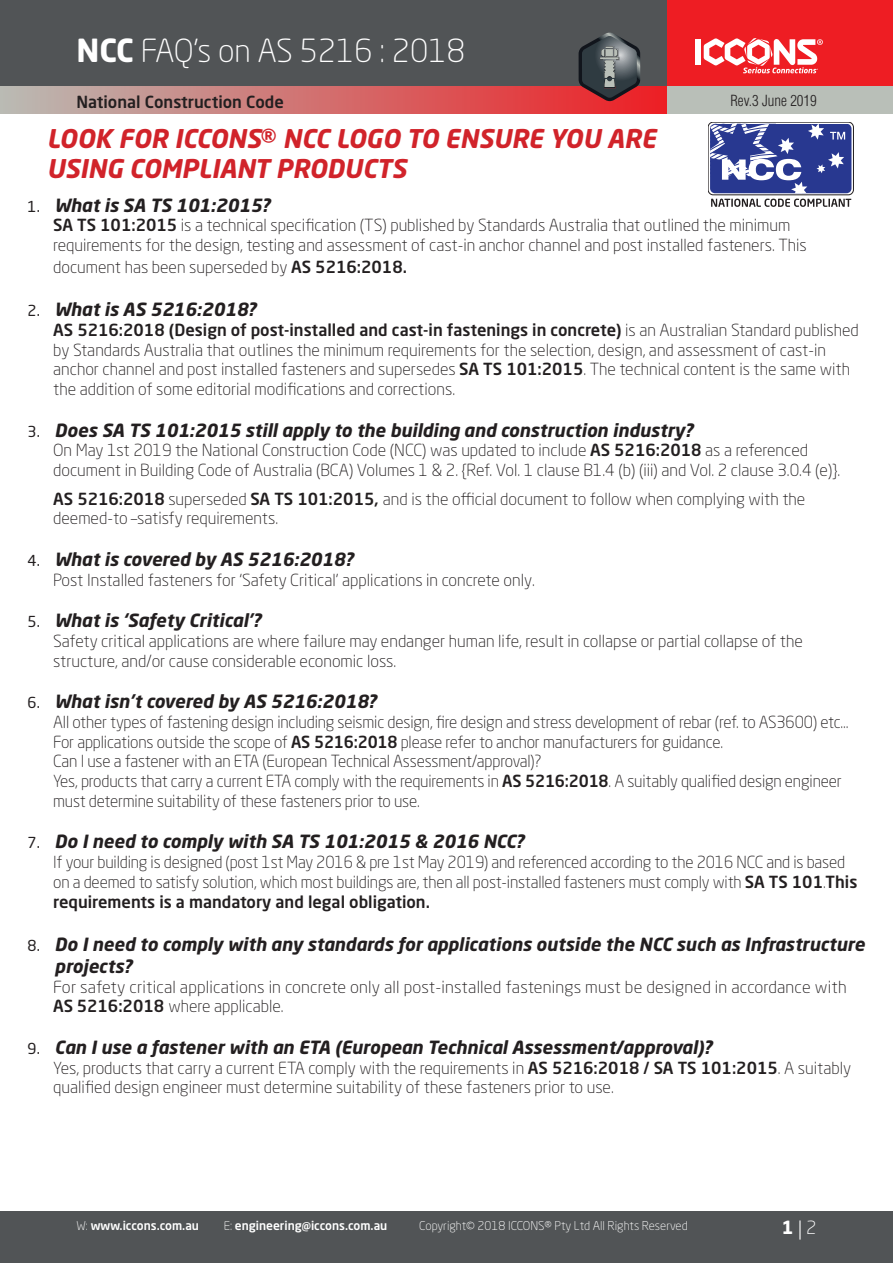
<style>
.page{position:relative;width:893px;height:1263px;background:#fff}
.page>*{position:absolute;margin:0;border:0;box-sizing:border-box;transform-origin:0 0}
.t1{font:300 31.5px "Neo Sans Std";color:#fff}
.t2{font:italic 700 25.5px/30.6px "Neo Sans Std";color:#d1232a}
.t3{font:italic 700 18px/21.6px "Neo Sans Std";color:#231f20}
.t4{font:700 18px "Neo Sans Std";color:#fff}
.t5{font:300 16.5px/19.8px "Neo Sans Std";color:#231f20}
.t6{font:500 16.5px "Neo Sans Std";color:#231f20}
.t7{font:300 condensed 15px "Helvetica";color:#231f20}
.t8{font:500 12px "Neo Sans Std";color:#fff}
.t9{font:300 12px "Neo Sans Std";color:#fff}
.s1{font-weight:700}
.s2{font-style:normal}
.s3{font-weight:400;font-style:normal;font-size:15px}
.s4{font-weight:500}
.s5{font-weight:300}
</style>
<div class="page">
<div style="left:0;top:76px;width:668px;height:38px;background:linear-gradient(to right,#babbb4,#ed1e24)"></div>
<div style="left:668px;top:76px;width:225px;height:38px;background:#b9bfb8"></div>
<div style="left:0;top:0;width:749px;height:85px;background:#515456"></div>
<div style="left:668px;top:0;width:225px;height:85px;background:#ee1d23"></div>
<div style="left:695px;top:39px;width:6px;height:26px;background:#fff"></div>
<svg style="left:704px;top:38px;width:119px;height:35px"></svg>
<svg style="left:579px;top:33px;width:61px;height:68px"></svg>
<div style="left:0;top:1212px;width:893px;height:51px;background:#515456"></div>
<svg style="left:799px;top:1220px;width:1px;height:19px"></svg>
<div style="left:708px;top:122px;width:145px;height:73px;border:1px solid #231f20;border-radius:5px"></div>
<svg style="left:710px;top:124px;width:141px;height:69px"></svg>
<svg style="left:711px;top:199px;width:140px;height:8px"></svg>
<h1 class="t1" style="left:77px;top:32px;width:390px"><span class="s1">NCC</span> FAQ’s on AS 5216 : 2018</h1>
<p class="t6" style="left:77px;top:91px;width:209px">National Construction Code</p>
<p class="t2" style="left:47px;top:122px;width:610px">LOOK FOR ICCONS<span class="s2">®</span> NCC LOGO TO ENSURE YOU ARE<br>USING COMPLIANT PRODUCTS</p>
<p class="t7" style="left:730px;top:91px;width:88px">Rev.3 June 2019</p>
<p class="t3" style="left:28px;top:194px;width:244px"><span class="s3">1.</span> What is SA TS 101:2015?</p>
<p class="t5" style="left:53px;top:215px;width:755px"><span class="s4">SA TS 101:2015</span> is a technical specification (TS) published by Standards Australia that outlined the minimum requirements for the design, testing and assessment of cast-in anchor channel and post installed fasteners. This</p>
<p class="t5" style="left:53px;top:257px;width:355px">document has been superseded by <span class="s4">AS 5216:2018.</span></p>
<p class="t3" style="left:28px;top:298px;width:230px"><span class="s3">2.</span> What is AS 5216:2018?</p>
<p class="t5" style="left:53px;top:320px;width:807px"><span class="s4">AS 5216:2018 (Design of post-installed and cast-in fastenings in concrete)</span> is an Australian Standard published by Standards Australia that outlines the minimum requirements for the selection, design, and assessment of cast-in anchor channel and post installed fasteners and supersedes <span class="s4">SA TS 101:2015</span>. The technical content is the same with the addition of some editorial modifications and corrections.</p>
<p class="t3" style="left:28px;top:419px;width:667px"><span class="s3">3.</span> Does SA TS 101:2015 still apply to the building and construction industry?</p>
<p class="t5" style="left:53px;top:440px;width:788px">On May 1st 2019 the National Construction Code (NCC) was updated to include <span class="s4">AS 5216:2018</span> as a referenced document in Building Code of Australia (BCA) Volumes 1 &amp; 2. {Ref. Vol. 1 clause B1.4 (b) (iii) and Vol. 2 clause 3.0.4 (e)}.</p>
<p class="t5" style="left:53px;top:489px;width:754px"><span class="s4">AS 5216:2018</span> superseded <span class="s4">SA TS 101:2015,</span> and is the official document to follow when complying with the deemed-to –satisfy requirements.</p>
<p class="t3" style="left:28px;top:548px;width:328px"><span class="s3">4.</span> What is covered by AS 5216:2018?</p>
<p class="t5" style="left:53px;top:570px;width:483px">Post Installed fasteners for ‘Safety Critical’ applications in concrete only.</p>
<p class="t3" style="left:28px;top:609px;width:235px"><span class="s3">5.</span> What is ‘Safety Critical’?</p>
<p class="t5" style="left:53px;top:631px;width:751px">Safety critical applications are where failure may endanger human life, result in collapse or partial collapse of the structure, and/or cause considerable economic loss.</p>
<p class="t3" style="left:28px;top:690px;width:351px"><span class="s3">6.</span> What isn’t covered by AS 5216:2018?</p>
<p class="t5" style="left:53px;top:712px;width:797px">All other types of fastening design including seismic design, fire design and stress development of rebar (ref. to AS3600) etc…</p>
<p class="t5" style="left:53px;top:732px;width:672px">For applications outside the scope of <span class="s4">AS 5216:2018</span> please refer to anchor manufacturers for guidance.</p>
<p class="t5" style="left:53px;top:751px;width:490px">Can I use a fastener with an ETA (European Technical Assessment/approval)?</p>
<p class="t5" style="left:53px;top:771px;width:790px">Yes, products that carry a current ETA comply with the requirements in <span class="s4">AS 5216:2018</span>. A suitably qualified design engineer must determine suitability of these fasteners prior to use.</p>
<p class="t3" style="left:28px;top:830px;width:498px"><span class="s3">7.</span> Do I need to comply with SA TS 101:2015 &amp; 2016 NCC?</p>
<p class="t5" style="left:53px;top:852px;width:806px">If your building is designed (post 1st May 2016 &amp; pre 1st May 2019) and referenced according to the 2016 NCC and is based on a deemed to satisfy solution, which most buildings are, then all post-installed fasteners must comply with <span class="s4">SA TS 101</span>.<span class="s4">This requirements is a mandatory and legal obligation.</span></p>
<p class="t3" style="left:55px;top:933px;width:811px;text-indent:-27px"><span class="s3">8.</span> Do I need to comply with any standards for applications outside the NCC such as Infrastructure projects?</p>
<p class="t5" style="left:53px;top:976px;width:795px">For safety critical applications in concrete only all post-installed fastenings must be designed in accordance with<br><span class="s4">AS 5216:2018</span> where applicable.</p>
<p class="t3" style="left:28px;top:1036px;width:686px"><span class="s3">9.</span> Can I use a fastener with an ETA (European Technical Assessment/approval)?</p>
<p class="t5" style="left:53px;top:1057px;width:799px">Yes, products that carry a current ETA comply with the requirements in <span class="s4">AS 5216:2018 / SA TS 101:2015</span>. A suitably qualified design engineer must determine suitability of these fasteners prior to use.</p>
<p class="t8" style="left:77px;top:1217px;width:124px"><span class="s5">W:</span> www.iccons.com.au</p>
<p class="t8" style="left:224px;top:1217px;width:165px"><span class="s5">E:</span> engineering@iccons.com.au</p>
<p class="t9" style="left:419px;top:1218px;width:270px">Copyright© 2018 ICCONS® Pty Ltd All Rights Reserved</p>
<p class="t4" style="left:782px;top:1216px;width:36px">1 <span class="s5">2</span></p>
</div>
